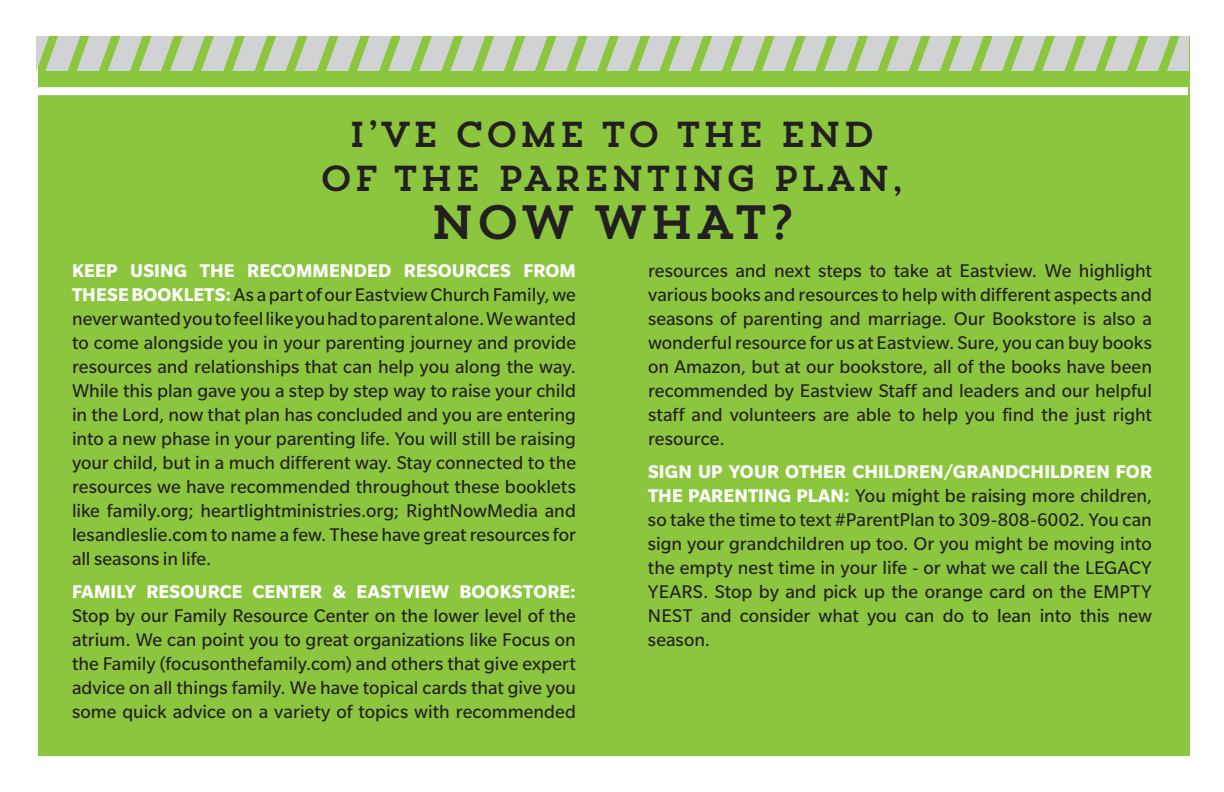
<style>
.page{position:relative;width:1224px;height:792px;background:#fff}
.page>*{position:absolute;margin:0;border:0;box-sizing:border-box;transform-origin:0 0}
.t1{font:48px "Trend Slab One";letter-spacing:-.01em;color:#231f20}
.t2{font:36px/43.2px "Trend Slab One";color:#231f20;text-align:center}
.t3{font:20px/24px "Slate Std";color:#231f20;text-align:justify}
.t4{font:700 20px "Slate Std";letter-spacing:.005em;color:#fff}
.s1{font-weight:700;color:#fff}
</style>
<div class="page">
<div style="left:38px;top:36px;width:1152px;height:720px;background:#8bc63e"></div>
<svg style="left:37px;top:36px;width:1152px;height:35px"></svg>
<div style="left:36px;top:87px;width:1152px;height:8px;background:#fff"></div>
<h2 class="t2" style="left:319px;top:112px;width:587px">I’VE COME TO THE END<br>OF THE PARENTING PLAN,</h2>
<h1 class="t1" style="left:429px;top:191px;width:367px">NOW WHAT?</h1>
<p class="t3" style="left:72px;top:258px;width:506px"><span class="s1">KEEP USING THE RECOMMENDED RESOURCES FROM THESE BOOKLETS:</span> As a part of our Eastview Church Family, we never wanted you to feel like you had to parent alone. We wanted to come alongside you in your parenting journey and provide resources and relationships that can help you along the way.<br>While this plan gave you a step by step way to raise your child in the Lord, now that plan has concluded and you are entering into a new phase in your parenting life. You will still be raising your child, but in a much different way. Stay connected to the resources we have recommended throughout these booklets like family.org; heartlightministries.org; RightNowMedia and lesandleslie.com to name a few. These have great resources for all seasons in life.</p>
<p class="t4" style="left:72px;top:580px;width:506px">FAMILY RESOURCE CENTER &amp; EASTVIEW BOOKSTORE:</p>
<p class="t3" style="left:72px;top:603px;width:506px">Stop by our Family Resource Center on the lower level of the atrium. We can point you to great organizations like Focus on the Family (focusonthefamily.com) and others that give expert advice on all things family. We have topical cards that give you some quick advice on a variety of topics with recommended</p>
<p class="t3" style="left:648px;top:258px;width:506px">resources and next steps to take at Eastview. We highlight various books and resources to help with different aspects and seasons of parenting and marriage. Our Bookstore is also a wonderful resource for us at Eastview. Sure, you can buy books on Amazon, but at our bookstore, all of the books have been recommended by Eastview Staff and leaders and our helpful staff and volunteers are able to help you find the just right resource.</p>
<p class="t3" style="left:648px;top:459px;width:506px"><span class="s1">SIGN UP YOUR OTHER CHILDREN/GRANDCHILDREN FOR THE PARENTING PLAN:</span> You might be raising more children, so take the time to text #ParentPlan to 309-808-6002. You can sign your grandchildren up too. Or you might be moving into the empty nest time in your life - or what we call the LEGACY YEARS. Stop by and pick up the orange card on the EMPTY NEST and consider what you can do to lean into this new season.</p>
</div>
